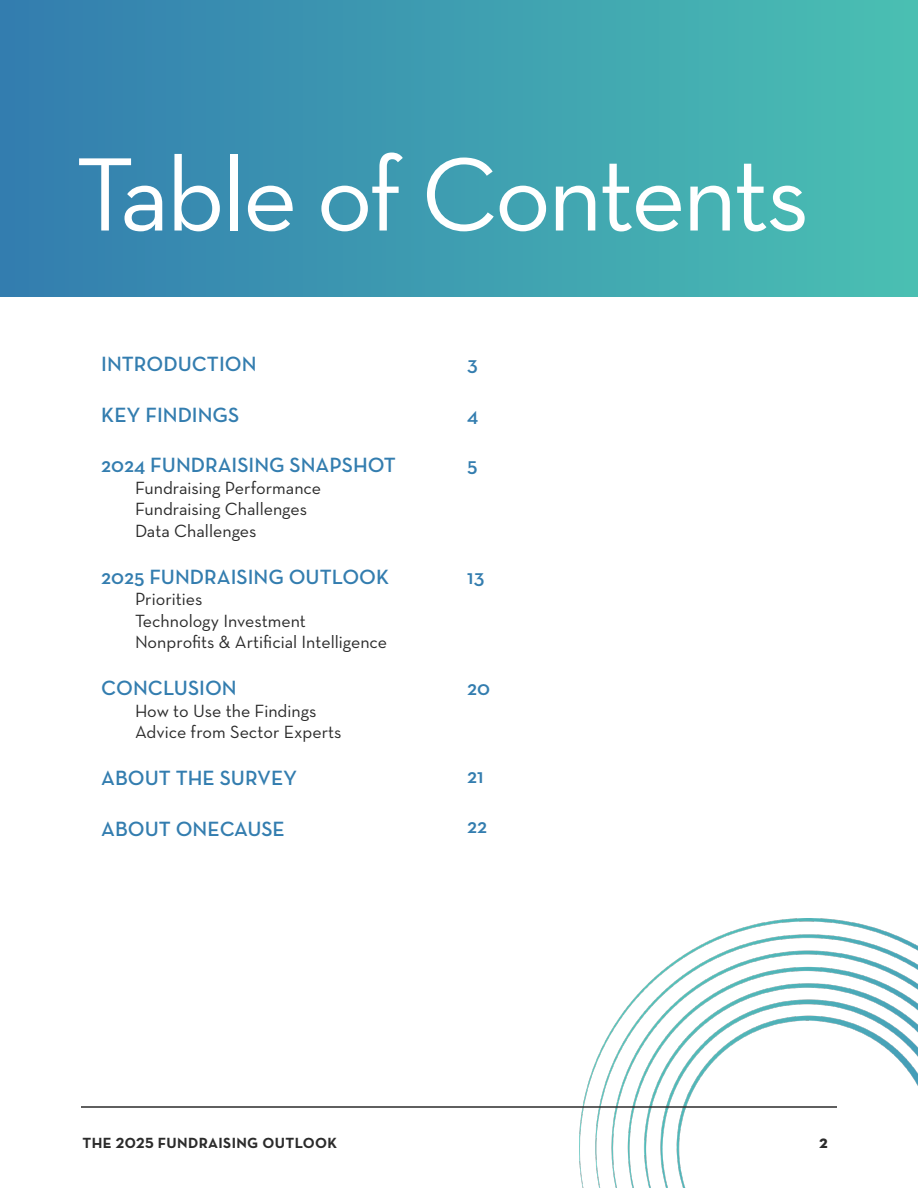
<style>
.page{position:relative;width:918px;height:1188px;background:#fff}
.page>*{position:absolute;margin:0;border:0;box-sizing:border-box;transform-origin:0 0}
.t1{font:106.05px "Neutraface Text";letter-spacing:-.035em;color:#fff}
.t2{font:600 21px "Neutraface Text";color:#337daf}
.t3{font:18px/21.6px "Neutraface Text";color:#2b2b2b}
.t4{font:700 18px "Neutraface Text";color:#2b2b2b}
.t5{font:700 15px "Neutraface Text";letter-spacing:.025em;color:#2b2b2b}
</style>
<div class="page">
<div style="left:0;top:0;width:918px;height:297px;background:linear-gradient(to right,#337caf,#4abfb2)"></div>
<img style="left:579px;top:918px;width:339px;height:270px">
<hr style="left:81px;top:1106px;width:756px;height:2px;background:#2b2b2b">
<h1 class="t1" style="left:76px;top:128px;width:735px">Table of Contents</h1>
<p class="t2" style="left:101px;top:351px;width:157px">INTRODUCTION</p>
<p class="t2" style="left:101px;top:401px;width:140px">KEY FINDINGS</p>
<p class="t2" style="left:101px;top:452px;width:296px">2024 FUNDRAISING SNAPSHOT</p>
<p class="t3" style="left:135px;top:476px;width:188px">Fundraising Performance<br>Fundraising Challenges<br>Data Challenges</p>
<p class="t2" style="left:101px;top:563px;width:290px">2025 FUNDRAISING OUTLOOK</p>
<p class="t3" style="left:135px;top:588px;width:254px">Priorities<br>Technology Investment<br>Nonprofits &amp; Artificial Intelligence</p>
<p class="t2" style="left:101px;top:675px;width:137px">CONCLUSION</p>
<p class="t3" style="left:135px;top:700px;width:208px">How to Use the Findings<br>Advice from Sector Experts</p>
<p class="t2" style="left:101px;top:765px;width:197px">ABOUT THE SURVEY</p>
<p class="t2" style="left:101px;top:815px;width:185px">ABOUT ONECAUSE</p>
<p class="t2" style="left:467px;top:351px;width:12px">3</p>
<p class="t2" style="left:467px;top:401px;width:13px">4</p>
<p class="t2" style="left:467px;top:452px;width:12px">5</p>
<p class="t2" style="left:467px;top:563px;width:19px">13</p>
<p class="t2" style="left:467px;top:675px;width:24px">20</p>
<p class="t2" style="left:467px;top:763px;width:18px">21</p>
<p class="t2" style="left:467px;top:813px;width:21px">22</p>
<p class="t5" style="left:83px;top:1133px;width:256px">THE 2025 FUNDRAISING OUTLOOK</p>
<p class="t4" style="left:819px;top:1130px;width:10px">2</p>
</div>
